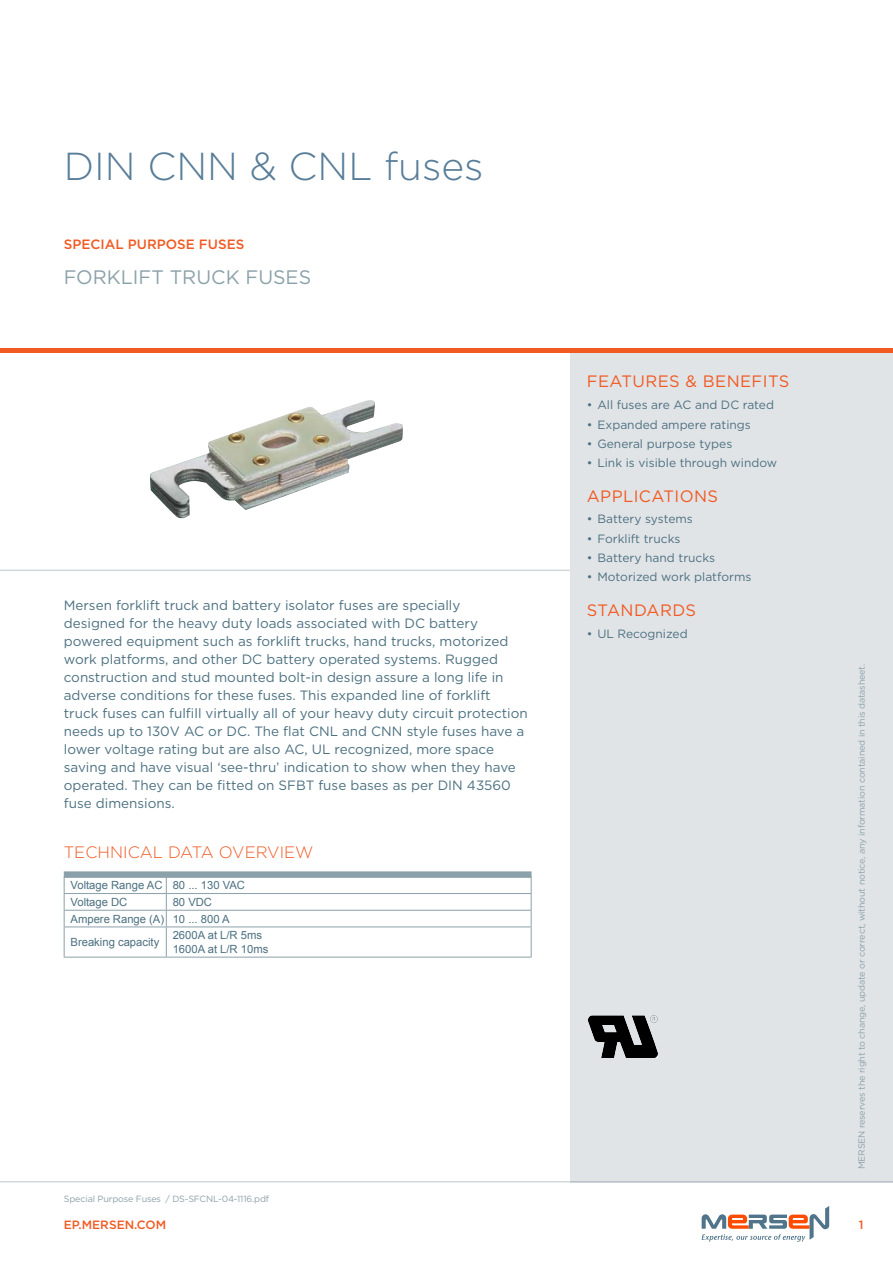
<style>
.page{position:relative;width:893px;height:1263px;background:#fff}
.page>*{position:absolute;margin:0;border:0;box-sizing:border-box;transform-origin:0 0}
.t1{font:300 39px "Gotham";color:#587d98}
.t2{font:19.5px "Gotham";color:#8ba1a9}
.t3{font:16.5px "Gotham";letter-spacing:.025em;color:#f15a22}
.t4{font:300 16.5px "Gotham";color:#f15a22}
.t5{font:13.5px/18px "Gotham";color:#4c7080}
.t6{font:500 13.5px "Gotham";color:#f15a22}
.t7{font:12px "Gotham";color:#4c7080}
.t8{font:500 12px "Gotham";color:#f15a22}
.t9{font:11.25px/16.6px "Arial";color:#4c7080}
.t10{font:9px "Gotham";letter-spacing:-.015em;color:#8ba1a9}
</style>
<div class="page">
<hr style="left:0;top:1181px;width:893px;height:1px;background:#bec8cd">
<div style="left:570px;top:353px;width:323px;height:829px;background:#e1e4e7"></div>
<hr style="left:0;top:349px;width:893px;height:4px;background:#f15a22">
<hr style="left:0;top:570px;width:570px;height:1px;background:#bec8cd">
<img style="left:589px;top:1016px;width:68px;height:41px">
<svg style="left:702px;top:1206px;width:127px;height:36px"></svg>
<div style="left:64px;top:871px;width:467px;height:7px;background:#8ba1a9"></div>
<hr style="left:64px;top:893px;width:102px;height:1px;background:#8ba1a9">
<hr style="left:166px;top:893px;width:365px;height:1px;background:#8ba1a9">
<hr style="left:64px;top:910px;width:102px;height:1px;background:#8ba1a9">
<svg style="left:64px;top:878px;width:1px;height:48px"></svg>
<hr style="left:166px;top:910px;width:365px;height:1px;background:#8ba1a9">
<svg style="left:166px;top:878px;width:1px;height:48px"></svg>
<svg style="left:531px;top:877px;width:1px;height:49px"></svg>
<hr style="left:64px;top:926px;width:102px;height:1px;background:#8ba1a9">
<hr style="left:64px;top:927px;width:1px;height:30px;background:#8ba1a9">
<hr style="left:64px;top:957px;width:102px;height:1px;background:#8ba1a9">
<hr style="left:166px;top:926px;width:365px;height:1px;background:#8ba1a9">
<hr style="left:166px;top:927px;width:1px;height:30px;background:#8ba1a9">
<hr style="left:531px;top:927px;width:1px;height:30px;background:#8ba1a9">
<hr style="left:166px;top:957px;width:365px;height:1px;background:#8ba1a9">
<img style="left:150px;top:400px;width:253px;height:119px">
<h1 class="t1" style="left:64px;top:142px;width:421px">DIN CNN &amp; CNL fuses</h1>
<p class="t6" style="left:64px;top:235px;width:182px">SPECIAL PURPOSE FUSES</p>
<h2 class="t2" style="left:64px;top:264px;width:249px">FORKLIFT TRUCK FUSES</h2>
<p class="t5" style="left:64px;top:596px;width:465px">Mersen forklift truck and battery isolator fuses are specially<br>designed for the heavy duty loads associated with DC battery powered equipment such as forklift trucks, hand trucks, motorized work platforms, and other DC battery operated systems. Rugged construction and stud mounted bolt-in design assure a long life in adverse conditions for these fuses. This expanded line of forklift truck fuses can fulfill virtually all of your heavy duty circuit protection needs up to 130V AC or DC. The flat CNL and CNN style fuses have a lower voltage rating but are also AC, UL recognized, more space saving and have visual ‘see-thru’ indication to show when they have operated. They can be fitted on SFBT fuse bases as per DIN 43560 fuse dimensions.</p>
<p class="t4" style="left:64px;top:841px;width:251px">TECHNICAL DATA OVERVIEW</p>
<p class="t9" style="left:71px;top:877px;width:176px">Voltage Range AC 80 ... 130 VAC<br>Voltage DC</p>
<p class="t9" style="left:71px;top:894px;width:161px;text-indent:102px">80 VDC<br>Ampere Range (A) 10 ... 800 A</p>
<p class="t9" style="left:71px;top:934px;width:90px">Breaking capacity</p>
<p class="t9" style="left:173px;top:929px;width:97px;line-height:13.5px">2600A at L/R 5ms<br>1600A at L/R 10ms</p>
<p class="t3" style="left:587px;top:371px;width:204px">FEATURES &amp; BENEFITS</p>
<p class="t7" style="left:587px;top:397px;width:189px">• All fuses are AC and DC rated</p>
<p class="t7" style="left:587px;top:417px;width:165px">• Expanded ampere ratings</p>
<p class="t7" style="left:587px;top:436px;width:147px">• General purpose types</p>
<p class="t7" style="left:587px;top:455px;width:192px">• Link is visible through window</p>
<p class="t3" style="left:587px;top:485px;width:133px">APPLICATIONS</p>
<p class="t7" style="left:587px;top:511px;width:107px">• Battery systems</p>
<p class="t7" style="left:587px;top:531px;width:95px">• Forklift trucks</p>
<p class="t7" style="left:587px;top:550px;width:130px">• Battery hand trucks</p>
<p class="t7" style="left:587px;top:569px;width:166px">• Motorized work platforms</p>
<p class="t3" style="left:587px;top:599px;width:111px">STANDARDS</p>
<p class="t7" style="left:587px;top:626px;width:102px">• UL Recognized</p>
<p class="t10" style="left:856px;top:1169px;width:507px;rotate:-90deg">MERSEN reserves the right to change, update or correct, without notice, any information contained in this datasheet.</p>
<p class="t10" style="left:64px;top:1193px;width:207px">Special Purpose Fuses / DS-SFCNL-04-1116.pdf</p>
<p class="t8" style="left:64px;top:1217px;width:104px">EP.MERSEN.COM</p>
<p class="t8" style="left:859px;top:1217px;width:6px">1</p>
</div>
